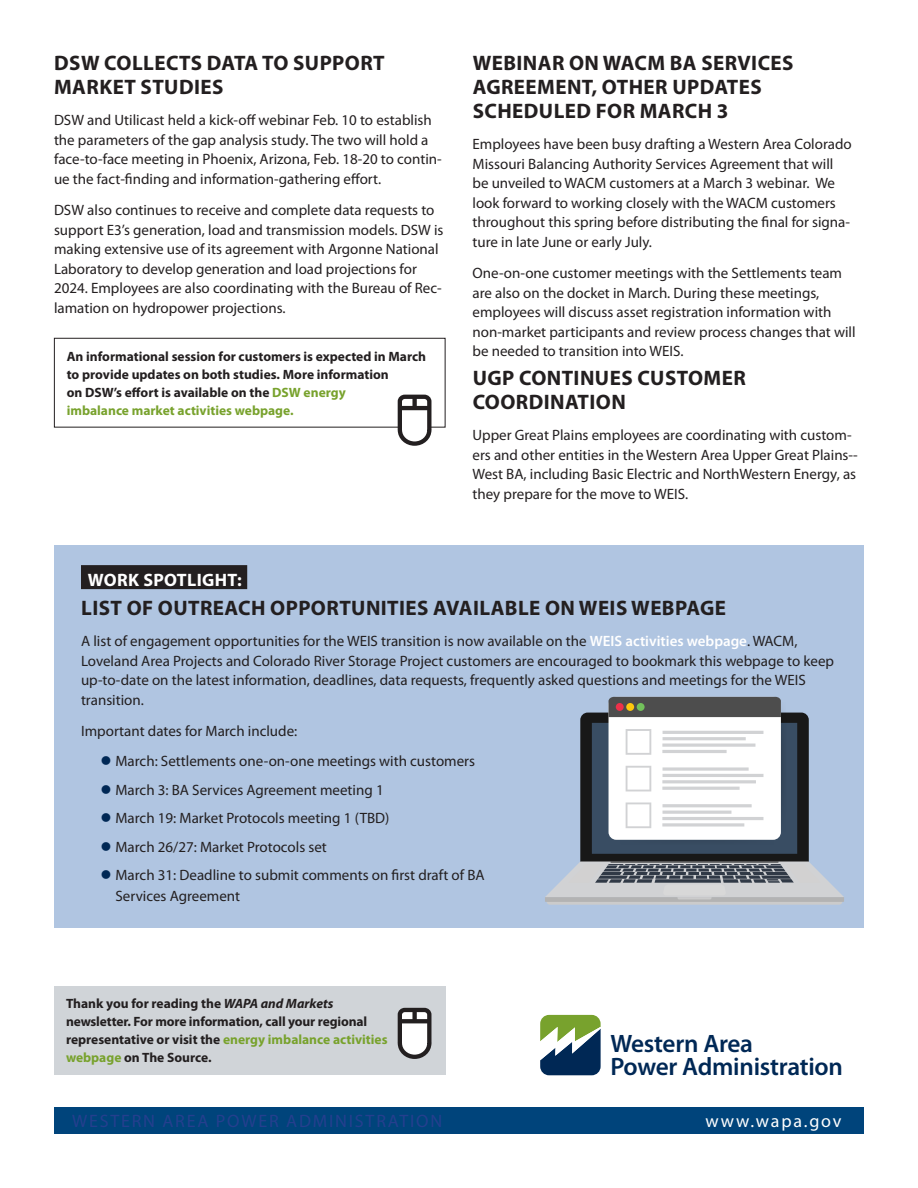
<style>
.page{position:relative;width:918px;height:1188px;background:#fff}
.page>*{position:absolute;margin:0;border:0;box-sizing:border-box;transform-origin:0 0}
.t1{font:600 25.2px/22.8px "Myriad Pro";letter-spacing:-.01em;color:#002855}
.subhead{font:700 21px/24px "Myriad Pro";letter-spacing:.02em;color:#231f20}
.t2{font:18px "Myriad Pro";letter-spacing:.1em;color:#253f8e}
.spotlight{font:700 18px "Myriad Pro";letter-spacing:.02em;color:#fff}
.t3{font:18px "Myriad Pro";letter-spacing:.1em;color:#fff}
.body_text{font:15px/19.5px "Myriad Pro";color:#231f20}
.link_text{font:700 13.5px/18px "Myriad Pro";color:#231f20}
.s1{color:#78a22d}
.s2{color:#231f20}
.s3{font-weight:600;color:#fff}
.s4{color:#002855}
.s5{font-style:italic}
</style>
<div class="page">
<svg style="left:540px;top:1015px;width:61px;height:60px"></svg>
<div style="left:54px;top:1107px;width:810px;height:27px;background:#00447b"></div>
<svg style="left:54px;top:338px;width:392px;height:108px"></svg>
<div style="left:412px;top:397px;width:5px;height:11px;background:#231f20"></div>
<hr style="left:400px;top:406px;width:29px;height:4px;background:#231f20">
<div style="left:54px;top:986px;width:392px;height:88px;background:#d0d4d8"></div>
<svg style="left:397px;top:1007px;width:35px;height:52px;background:#acabac"></svg>
<div style="left:412px;top:1010px;width:5px;height:11px;background:#231f20"></div>
<svg style="left:400px;top:1019px;width:29px;height:4px"></svg>
<div style="left:54px;top:546px;width:810px;height:382px;background:#b0c5e1"></div>
<div style="left:81px;top:565px;width:166px;height:24px;background:#231f20"></div>
<svg style="left:545px;top:697px;width:299px;height:208px"></svg>
<p class="subhead" style="left:54px;top:50px;width:332px">DSW COLLECTS DATA TO SUPPORT<br>MARKET STUDIES</p>
<p class="body_text" style="left:54px;top:110px;width:389px">DSW and Utilicast held a kick-off webinar Feb. 10 to establish the parameters of the gap analysis study. The two will hold a face-to-face meeting in Phoenix, Arizona, Feb. 18-20 to contin&shy;ue the fact-finding and information-gathering effort.</p>
<p class="body_text" style="left:54px;top:200px;width:391px">DSW also continues to receive and complete data requests to support E3’s generation, load and transmission models. DSW is making extensive use of its agreement with Argonne National Laboratory to develop generation and load projections for 2024. Employees are also coordinating with the Bureau of Rec&shy;lamation on hydropower projections.</p>
<p class="link_text" style="left:67px;top:347px;width:361px">An informational session for customers is expected in March to provide updates on both studies. More information<br>on DSW’s effort is available on the <span class="s1">DSW energy<br>imbalance market activities webpage.</span></p>
<p class="subhead" style="left:473px;top:50px;width:322px">WEBINAR ON WACM BA SERVICES<br>AGREEMENT, OTHER UPDATES<br>SCHEDULED FOR MARCH 3</p>
<p class="body_text" style="left:472px;top:134px;width:381px">Employees have been busy drafting a Western Area Colorado Missouri Balancing Authority Services Agreement that will be unveiled to WACM customers at a March 3 webinar. We look forward to working closely with the WACM customers throughout this spring before distributing the final for signa&shy;ture in late June or early July.</p>
<p class="body_text" style="left:472px;top:263px;width:385px">One-on-one customer meetings with the Settlements team are also on the docket in March. During these meetings, employees will discuss asset registration information with non-market participants and review process changes that will be needed to transition into WEIS.</p>
<p class="subhead" style="left:473px;top:365px;width:275px">UGP CONTINUES CUSTOMER<br>COORDINATION</p>
<p class="body_text" style="left:472px;top:425px;width:387px">Upper Great Plains employees are coordinating with custom&shy;ers and other entities in the Western Area Upper Great Plains-- West BA, including Basic Electric and NorthWestern Energy, as they prepare for the move to WEIS.</p>
<p class="spotlight" style="left:88px;top:568px;width:161px">WORK SPOTLIGHT:<span class="s2">I</span></p>
<p class="subhead" style="left:81px;top:595px;width:646px">LIST OF OUTREACH OPPORTUNITIES AVAILABLE ON WEIS WEBPAGE</p>
<p class="body_text" style="left:81px;top:631px;width:755px">A list of engagement opportunities for the WEIS transition is now available on the <span class="s3">WEIS activities webpage</span>. WACM, Loveland Area Projects and Colorado River Storage Project customers are encouraged to bookmark this webpage to keep up-to-date on the latest information, deadlines, data requests, frequently asked questions and meetings for the WEIS transition.</p>
<p class="body_text" style="left:81px;top:721px;width:218px">Important dates for March include:</p>
<p class="body_text" style="left:100px;top:751px;width:376px"><span class="s4">●</span> March: Settlements one-on-one meetings with customers</p>
<p class="body_text" style="left:100px;top:780px;width:285px"><span class="s4">●</span> March 3: BA Services Agreement meeting 1</p>
<p class="body_text" style="left:100px;top:808px;width:290px"><span class="s4">●</span> March 19: Market Protocols meeting 1 (TBD)</p>
<p class="body_text" style="left:100px;top:837px;width:228px"><span class="s4">●</span> March 26/27: Market Protocols set</p>
<p class="body_text" style="left:116px;top:864px;width:371px;line-height:21px;text-indent:-15px"><span class="s4">●</span> March 31: Deadline to submit comments on first draft of BA<br>Services Agreement</p>
<p class="link_text" style="left:66px;top:994px;width:323px">Thank you for reading the <span class="s5">WAPA and Markets </span>newsletter. For more information, call your regional representative or visit the <span class="s1">energy imbalance activities webpage</span> on The Source.</p>
<p class="t1" style="left:610px;top:1032px;width:234px">Western Area<br>Power Administration</p>
<p class="t2" style="left:72px;top:1110px;width:372px">WESTERN AREA POWER ADMINISTRATION</p>
<p class="t3" style="left:706px;top:1110px;width:137px">www.wapa.gov</p>
</div>
